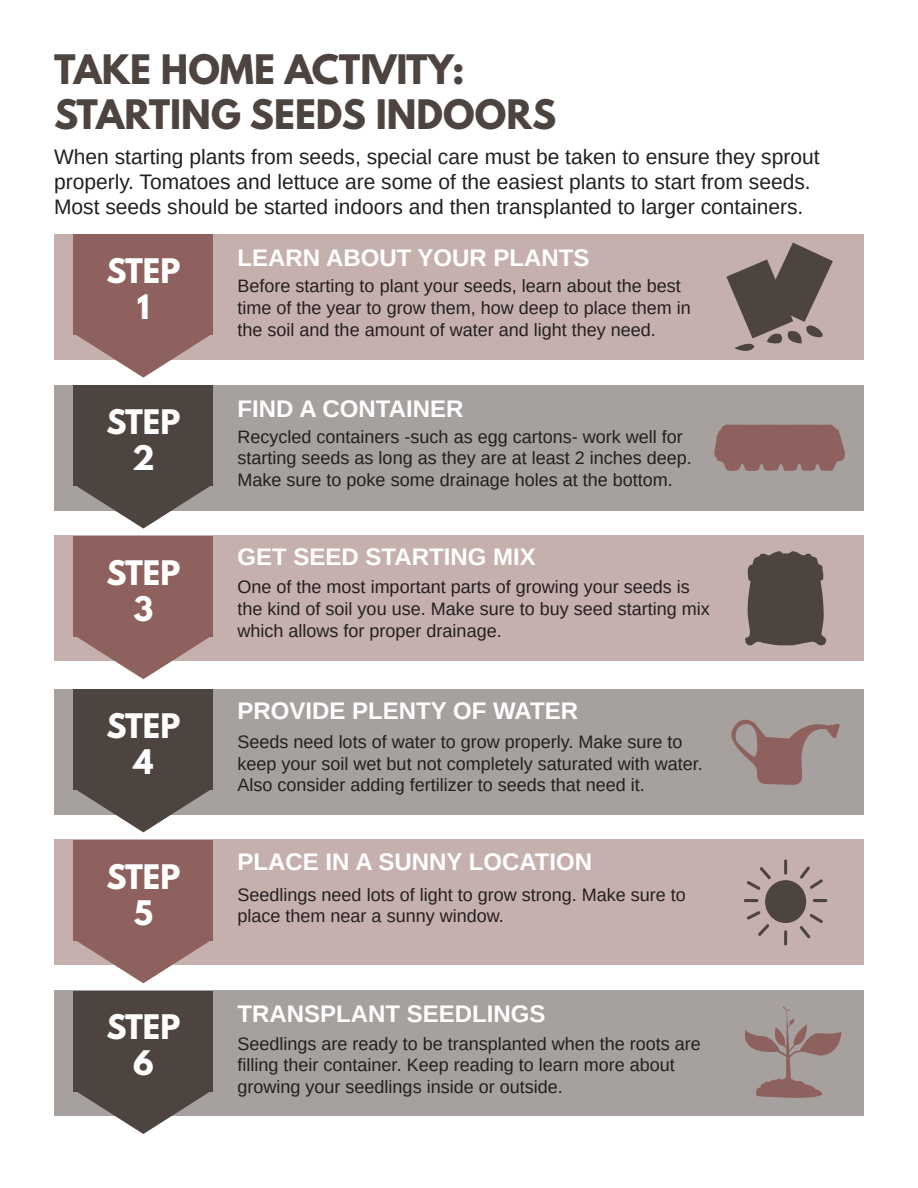
<style>
.page{position:relative;width:918px;height:1188px;background:#fff}
.page>*{position:absolute;margin:0;border:0;box-sizing:border-box;transform-origin:0 0}
.t1{font:700 36px "League Spartan";color:#4d443f}
.t2{font:700 30px "League Spartan";color:#fff}
.t3{font:700 24px "Arimo";color:#fff}
.t4{font:21px/25.2px "Arimo";color:#231f20}
.t5{font:18px/21.6px "Arimo";color:#231f20}
</style>
<div class="page">
<div style="left:54px;top:234px;width:810px;height:126px;background:#c6b0ae"></div>
<div style="left:74px;top:235px;width:139px;height:100px;background:#8e615e"></div>
<svg style="left:76px;top:335px;width:134px;height:43px"></svg>
<div style="left:54px;top:385px;width:810px;height:126px;background:#a6a19f"></div>
<div style="left:74px;top:386px;width:139px;height:100px;background:#4d443f"></div>
<svg style="left:76px;top:486px;width:134px;height:43px"></svg>
<div style="left:54px;top:535px;width:810px;height:126px;background:#c6b0ae"></div>
<div style="left:74px;top:536px;width:139px;height:101px;background:#8e615e"></div>
<svg style="left:77px;top:637px;width:133px;height:42px"></svg>
<div style="left:54px;top:689px;width:810px;height:125px;background:#a6a19f"></div>
<div style="left:74px;top:689px;width:139px;height:101px;background:#4d443f"></div>
<svg style="left:74px;top:790px;width:139px;height:42px"></svg>
<div style="left:54px;top:840px;width:810px;height:125px;background:#c6b0ae"></div>
<div style="left:74px;top:840px;width:139px;height:101px;background:#8e615e"></div>
<svg style="left:77px;top:941px;width:133px;height:42px"></svg>
<div style="left:54px;top:990px;width:810px;height:126px;background:#a6a19f"></div>
<div style="left:74px;top:991px;width:139px;height:100px;background:#4d443f"></div>
<svg style="left:74px;top:1091px;width:139px;height:43px"></svg>
<div style="left:765px;top:880px;width:41px;height:43px;background:#4d443f;border-radius:50%"></div>
<hr style="left:813px;top:899px;width:14px;height:3px;background:#4d443f;border-radius:2px">
<hr style="left:784px;top:859px;width:3px;height:16px;background:#4d443f;border-radius:2px">
<hr style="left:744px;top:899px;width:14px;height:3px;background:#4d443f;border-radius:2px">
<hr style="left:784px;top:930px;width:3px;height:15px;background:#4d443f;border-radius:2px">
<svg style="left:800px;top:914px;width:23px;height:25px"></svg>
<svg style="left:747px;top:911px;width:22px;height:25px"></svg>
<svg style="left:747px;top:867px;width:24px;height:23px"></svg>
<svg style="left:800px;top:866px;width:23px;height:23px"></svg>
<svg style="left:731px;top:719px;width:109px;height:66px"></svg>
<svg style="left:745px;top:1007px;width:96px;height:91px"></svg>
<svg style="left:714px;top:424px;width:131px;height:47px;background:#906865"></svg>
<svg style="left:745px;top:551px;width:82px;height:95px;background:#5f5450"></svg>
<svg style="left:726px;top:243px;width:107px;height:108px"></svg>
<p class="t1" style="left:54px;top:42px;width:412px">TAKE HOME ACTIVITY:</p>
<p class="t1" style="left:54px;top:87px;width:504px">STARTING SEEDS INDOORS</p>
<p class="t4" style="left:54px;top:144px;width:767px">When starting plants from seeds, special care must be taken to ensure they sprout properly. Tomatoes and lettuce are some of the easiest plants to start from seeds.<br>Most seeds should be started indoors and then transplanted to larger containers.</p>
<p class="t3" style="left:238px;top:241px;width:354px">LEARN ABOUT YOUR PLANTS</p>
<p class="t2" style="left:106px;top:247px;width:75px">STEP</p>
<p class="t2" style="left:137px;top:283px;width:14px">1</p>
<p class="t5" style="left:238px;top:275px;width:455px">Before starting to plant your seeds, learn about the best time of the year to grow them, how deep to place them in the soil and the amount of water and light they need.</p>
<p class="t2" style="left:106px;top:398px;width:75px">STEP</p>
<p class="t2" style="left:132px;top:434px;width:24px">2</p>
<p class="t2" style="left:106px;top:549px;width:75px">STEP</p>
<p class="t2" style="left:133px;top:585px;width:21px">3</p>
<p class="t2" style="left:106px;top:702px;width:75px">STEP</p>
<p class="t2" style="left:133px;top:738px;width:21px">4</p>
<p class="t2" style="left:106px;top:853px;width:75px">STEP</p>
<p class="t2" style="left:134px;top:889px;width:21px">5</p>
<p class="t2" style="left:106px;top:1004px;width:75px">STEP</p>
<p class="t2" style="left:133px;top:1040px;width:22px">6</p>
<p class="t3" style="left:238px;top:392px;width:227px">FIND A CONTAINER</p>
<p class="t5" style="left:238px;top:426px;width:456px">Recycled containers -such as egg cartons- work well for starting seeds as long as they are at least 2 inches deep.<br>Make sure to poke some drainage holes at the bottom.</p>
<p class="t3" style="left:238px;top:541px;width:300px">GET SEED STARTING MIX</p>
<p class="t5" style="left:238px;top:576px;width:474px">One of the most important parts of growing your seeds is the kind of soil you use. Make sure to buy seed starting mix which allows for proper drainage.</p>
<p class="t3" style="left:238px;top:694px;width:342px">PROVIDE PLENTY OF WATER</p>
<p class="t5" style="left:238px;top:731px;width:467px">Seeds need lots of water to grow properly. Make sure to keep your soil wet but not completely saturated with water.<br>Also consider adding fertilizer to seeds that need it.</p>
<p class="t3" style="left:238px;top:845px;width:356px">PLACE IN A SUNNY LOCATION</p>
<p class="t5" style="left:238px;top:884px;width:450px">Seedlings need lots of light to grow strong. Make sure to place them near a sunny window.</p>
<p class="t3" style="left:238px;top:998px;width:310px">TRANSPLANT SEEDLINGS</p>
<p class="t5" style="left:238px;top:1033px;width:465px">Seedlings are ready to be transplanted when the roots are filling their container. Keep reading to learn more about growing your seedlings inside or outside.</p>
</div>
